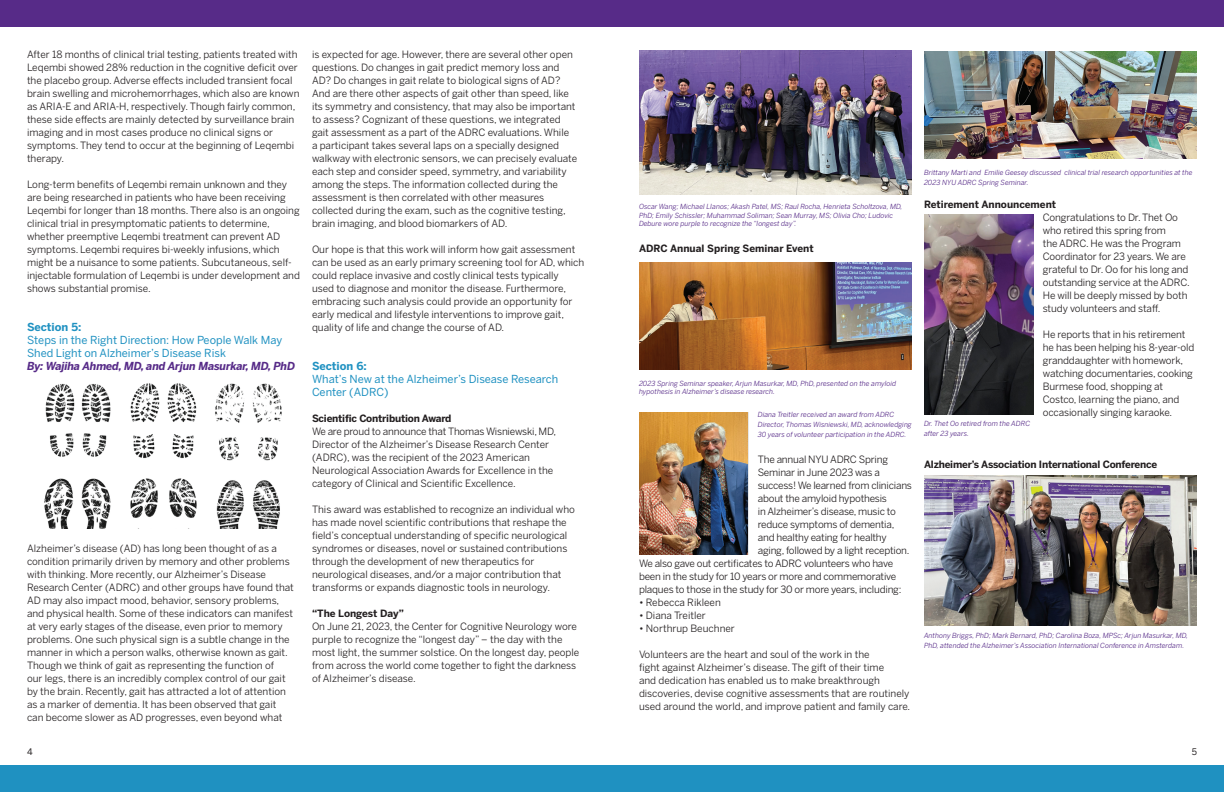
<style>
.page{position:relative;width:1224px;height:792px;background:#fff}
.page>*{position:absolute;margin:0;border:0;box-sizing:border-box;transform-origin:0 0}
.t1{font:11px/13px "Benton Sans";color:#1f91c1}
.t2{font:italic 700 11px "Benton Sans";letter-spacing:-.02em;color:#572b88}
.t3{font:700 11px "Benton Sans";color:#1f91c1}
.t4{font:10px/13px "Benton Sans";color:#231f20}
.t5{font:10px "Benton Sans";letter-spacing:-.02em;color:#231f20}
.t6{font:700 10px "Benton Sans";letter-spacing:-.02em;color:#231f20}
.t7{font:700 10px "Benton Sans";color:#231f20}
.t8{font:9px "Benton Sans";color:#231f20}
.t9{font:italic 7px/10px "Benton Sans";color:#572b88}
</style>
<div class="page">
<div style="left:0;top:765px;width:1224px;height:27px;background:#1f91c1"></div>
<div style="left:0;top:0;width:1224px;height:27px;background:#572b88"></div>
<img style="left:44px;top:383px;width:238px;height:146px">
<img style="left:639px;top:50px;width:273px;height:145px">
<img style="left:639px;top:262px;width:273px;height:108px">
<img style="left:639px;top:412px;width:109px;height:142px">
<img style="left:924px;top:51px;width:273px;height:108px">
<img style="left:924px;top:476px;width:273px;height:150px">
<img style="left:924px;top:215px;width:110px;height:199px">
<p class="t4" style="left:27px;top:48px;width:274px">After 18 months of clinical trial testing, patients treated with Leqembi showed 28% reduction in the cognitive deficit over the placebo group. Adverse effects included transient focal brain swelling and microhemorrhages, which also are known as ARIA-E and ARIA-H, respectively. Though fairly common, these side effects are mainly detected by surveillance brain imaging and in most cases produce no clinical signs or symptoms. They tend to occur at the beginning of Leqembi therapy.</p>
<p class="t4" style="left:27px;top:178px;width:274px">Long-term benefits of Leqembi remain unknown and they are being researched in patients who have been receiving Leqembi for longer than 18 months. There also is an ongoing clinical trial in presymptomatic patients to determine, whether preemptive Leqembi treatment can prevent AD symptoms. Leqembi requires bi-weekly infusions, which might be a nuisance to some patients. Subcutaneous, self&shy;injectable formulation of Leqembi is under development and shows substantial promise.</p>
<p class="t3" style="left:27px;top:320px;width:56px">Section 5:</p>
<p class="t1" style="left:27px;top:334px;width:257px">Steps in the Right Direction: How People Walk May<br>Shed Light on Alzheimer’s Disease Risk</p>
<p class="t2" style="left:27px;top:359px;width:270px">By: Wajiha Ahmed, MD, and Arjun Masurkar, MD, PhD</p>
<p class="t4" style="left:27px;top:542px;width:268px">Alzheimer’s disease (AD) has long been thought of as a condition primarily driven by memory and other problems with thinking. More recently, our Alzheimer’s Disease Research Center (ADRC) and other groups have found that AD may also impact mood, behavior, sensory problems, and physical health. Some of these indicators can manifest at very early stages of the disease, even prior to memory problems. One such physical sign is a subtle change in the manner in which a person walks, otherwise known as gait.<br>Though we think of gait as representing the function of<br>our legs, there is an incredibly complex control of our gait by the brain. Recently, gait has attracted a lot of attention as a marker of dementia. It has been observed that gait can become slower as AD progresses, even beyond what</p>
<p class="t4" style="left:312px;top:48px;width:267px">is expected for age. However, there are several other open questions. Do changes in gait predict memory loss and AD? Do changes in gait relate to biological signs of AD?<br>And are there other aspects of gait other than speed, like its symmetry and consistency, that may also be important to assess? Cognizant of these questions, we integrated gait assessment as a part of the ADRC evaluations. While<br>a participant takes several laps on a specially designed walkway with electronic sensors, we can precisely evaluate each step and consider speed, symmetry, and variability among the steps. The information collected during the assessment is then correlated with other measures collected during the exam, such as the cognitive testing, brain imaging, and blood biomarkers of AD.</p>
<p class="t4" style="left:312px;top:243px;width:274px">Our hope is that this work will inform how gait assessment can be used as an early primary screening tool for AD, which could replace invasive and costly clinical tests typically<br>used to diagnose and monitor the disease. Furthermore, embracing such analysis could provide an opportunity for early medical and lifestyle interventions to improve gait, quality of life and change the course of AD.</p>
<p class="t3" style="left:312px;top:359px;width:56px">Section 6:</p>
<p class="t1" style="left:312px;top:373px;width:248px">What’s New at the Alzheimer’s Disease Research<br>Center (ADRC)</p>
<p class="t6" style="left:312px;top:412px;width:141px">Scientific Contribution Award</p>
<p class="t4" style="left:312px;top:425px;width:246px">We are proud to announce that Thomas Wisniewski, MD, Director of the Alzheimer’s Disease Research Center (ADRC), was the recipient of the 2023 American Neurological Association Awards for Excellence in the category of Clinical and Scientific Excellence.</p>
<p class="t4" style="left:312px;top:503px;width:264px">This award was established to recognize an individual who has made novel scientific contributions that reshape the field’s conceptual understanding of specific neurological syndromes or diseases, novel or sustained contributions through the development of new therapeutics for neurological diseases, and/or a major contribution that transforms or expands diagnostic tools in neurology.</p>
<p class="t6" style="left:312px;top:607px;width:94px">“The Longest Day”</p>
<p class="t4" style="left:312px;top:620px;width:269px">On June 21, 2023, the Center for Cognitive Neurology wore purple to recognize the “longest day” – the day with the most light, the summer solstice. On the longest day, people from across the world come together to fight the darkness of Alzheimer’s disease.</p>
<p class="t9" style="left:639px;top:203px;width:265px;line-height:8.4px">Oscar Wang; Michael LIanos; Akash Patel, MS; Raul Rocha, Henrieta Scholtzova, MD,<br>PhD; Emily Schissler; Muhammad Soliman; Sean Murray, MS; Olivia Cho; Ludovic<br>Debure wore purple to recognize the “longest day”.</p>
<p class="t7" style="left:639px;top:243px;width:176px">ADRC Annual Spring Seminar Event</p>
<p class="t9" style="left:639px;top:379px;width:259px;line-height:8.4px">2023 Spring Seminar speaker, Arjun Masurkar, MD, PhD, presented on the amyloid hypothesis in Alzheimer’s disease research.</p>
<p class="t9" style="left:758px;top:410px;width:156px">Diana Treitler received an award from ADRC<br>Director, Thomas Wisniewski, MD, acknowledging<br>30 years of volunteer participation in the ADRC.</p>
<p class="t5" style="left:758px;top:454px;width:132px">The annual NYU ADRC Spring</p>
<p class="t5" style="left:758px;top:467px;width:124px">Seminar in June 2023 was a</p>
<p class="t5" style="left:758px;top:480px;width:156px">success! We learned from clinicians</p>
<p class="t5" style="left:758px;top:493px;width:131px">about the amyloid hypothesis</p>
<p class="t5" style="left:758px;top:506px;width:140px">in Alzheimer’s disease, music to</p>
<p class="t5" style="left:758px;top:519px;width:138px">reduce symptoms of dementia,</p>
<p class="t5" style="left:758px;top:532px;width:130px">and healthy eating for healthy</p>
<p class="t5" style="left:758px;top:545px;width:153px">aging, followed by a light reception.</p>
<p class="t5" style="left:639px;top:558px;width:256px">We also gave out certificates to ADRC volunteers who have</p>
<p class="t5" style="left:639px;top:571px;width:259px">been in the study for 10 years or more and commemorative</p>
<p class="t5" style="left:639px;top:584px;width:264px">plaques to those in the study for 30 or more years, including:</p>
<p class="t4" style="left:639px;top:596px;width:83px">• Rebecca Rikleen</p>
<p class="t4" style="left:639px;top:609px;width:68px">• Diana Treitler</p>
<p class="t4" style="left:639px;top:622px;width:97px">• Northrup Beuchner</p>
<p class="t4" style="left:639px;top:648px;width:273px">Volunteers are the heart and soul of the work in the<br>fight against Alzheimer’s disease. The gift of their time<br>and dedication has enabled us to make breakthrough discoveries, devise cognitive assessments that are routinely used around the world, and improve patient and family care.</p>
<p class="t9" style="left:924px;top:168px;width:270px">Brittany Marti and Emilie Geesey discussed clinical trial research opportunities at the<br>2023 NYU ADRC Spring Seminar.</p>
<p class="t7" style="left:924px;top:199px;width:134px">Retirement Announcement</p>
<p class="t4" style="left:1043px;top:211px;width:148px">Congratulations to Dr. Thet Oo who retired this spring from<br>the ADRC. He was the Program<br>Coordinator for 23 years. We are grateful to Dr. Oo for his long and outstanding service at the ADRC.<br>He will be deeply missed by both study volunteers and staff.</p>
<p class="t4" style="left:1043px;top:328px;width:153px">He reports that in his retirement he has been helping his 8-year-old granddaughter with homework, watching documentaries, cooking<br>Burmese food, shopping at<br>Costco, learning the piano, and occasionally singing karaoke.</p>
<p class="t9" style="left:924px;top:418px;width:108px">Dr. Thet Oo retired from the ADRC after 23 years.</p>
<p class="t6" style="left:924px;top:459px;width:235px">Alzheimer’s Association International Conference</p>
<p class="t9" style="left:924px;top:631px;width:266px">Anthony Briggs, PhD; Mark Bernard, PhD; Carolina Boza, MPSc; Arjun Masurkar, MD,<br>PhD, attended the Alzheimer’s Association International Conference in Amsterdam.</p>
<p class="t8" style="left:27px;top:746px;width:7px">4</p>
<p class="t8" style="left:1192px;top:746px;width:7px">5</p>
</div>
